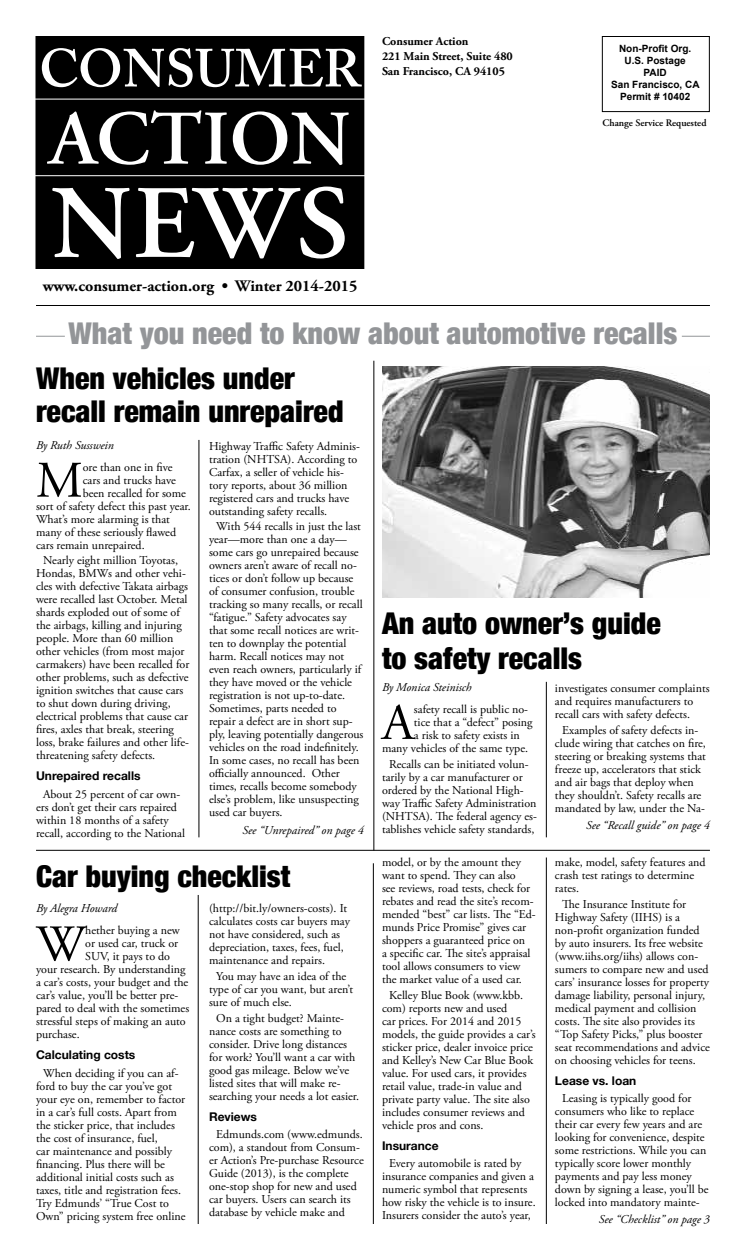
<style>
.page{position:relative;width:746px;height:1260px;background:#fff}
.page>*{position:absolute;margin:0;border:0;box-sizing:border-box;transform-origin:0 0}
.t1{font:600 104px "Adobe Garamond Pro";color:#fff}
.t2{font:600 77px "Adobe Garamond Pro";color:#fff}
.t3{font:600 53px "Adobe Caslon Pro";color:#fff}
.t4{font:51.2px "Adobe Garamond Pro";color:#000}
.t5{font:900 condensed 30px/33px "Helvetica Neue";color:#000}
.t6{font:900 condensed 30px "Helvetica Neue";color:#939598}
.t7{font:700 16px "Adobe Garamond Pro";color:#000}
.t8{font:12px/13px "Adobe Garamond Pro";color:#000}
.t9{font:italic 12px "Adobe Garamond Pro";color:#000}
.t10{font:700 12px "Helvetica Neue";color:#000}
.t11{font:700 12px/15px "Adobe Garamond Pro";color:#000}
.t12{font:700 10px/12px "Arial";color:#000;text-align:center}
.t13{font:600 10px "Adobe Garamond Pro";color:#000}
</style>
<div class="page">
<div style="left:36px;top:36px;width:327px;height:232px;background:#000"></div>
<div style="left:35px;top:36px;width:329px;height:233px;border:1px solid #000"></div>
<hr style="left:15px;top:175px;width:368px;height:1px;background:#fff">
<hr style="left:15px;top:99px;width:369px;height:1px;background:#fff">
<div style="left:601px;top:36px;width:108px;height:76px;border:1px solid #000"></div>
<hr style="left:36px;top:305px;width:673px;height:1px;background:#000">
<img style="left:382px;top:366px;width:327px;height:232px">
<hr style="left:36px;top:850px;width:673px;height:1px;background:#000">
<hr style="left:373px;top:361px;width:1px;height:489px;background:#000">
<hr style="left:198px;top:440px;width:1px;height:397px;background:#000">
<hr style="left:198px;top:895px;width:1px;height:329px;background:#000">
<hr style="left:372px;top:863px;width:1px;height:361px;background:#000">
<hr style="left:545px;top:858px;width:1px;height:366px;background:#000">
<hr style="left:545px;top:682px;width:1px;height:155px;background:#000">
<svg style="left:681px;top:336px;width:28px;height:1px"></svg>
<svg style="left:36px;top:336px;width:29px;height:1px"></svg>
<h3 class="t3" style="left:39px;top:37px;width:323px">CONSUMER</h3>
<h2 class="t2" style="left:49px;top:95px;width:303px">ACTION</h2>
<h1 class="t1" style="left:51px;top:164px;width:299px">News</h1>
<h3 class="t7" style="left:43px;top:276px;width:316px">www.consumer-action.org • Winter 2014-2015</h3>
<p class="t11" style="left:382px;top:34px;width:132px">Consumer Action<br>221 Main Street, Suite 480<br>San Francisco, CA 94105</p>
<p class="t12" style="left:610px;top:43px;width:90px">Non-Profit Org.<br>U.S. Postage<br>PAID<br>San Francisco, CA<br>Permit # 10402</p>
<p class="t13" style="left:602px;top:117px;width:105px">Change Service Requested</p>
<h3 class="t6" style="left:69px;top:309px;width:610px">What you need to know about automotive recalls</h3>
<h3 class="t5" style="left:36px;top:360px;width:309px">When vehicles under recall remain unrepaired</h3>
<p class="t9" style="left:36px;top:438px;width:79px">By Ruth Susswein</p>
<h3 class="t4" style="left:36px;top:450px;width:48px">M</h3>
<p class="t8" style="left:83px;top:461px;width:91px">ore than one in five</p>
<p class="t8" style="left:83px;top:474px;width:95px">cars and trucks have</p>
<p class="t8" style="left:83px;top:487px;width:105px">been recalled for some</p>
<p class="t8" style="left:36px;top:500px;width:156px">sort of safety defect this past year.</p>
<p class="t8" style="left:36px;top:513px;width:135px">What’s more alarming is that</p>
<p class="t8" style="left:36px;top:526px;width:141px">many of these seriously flawed</p>
<p class="t8" style="left:36px;top:539px;width:110px">cars remain unrepaired.</p>
<p class="t8" style="left:36px;top:555px;width:155px;text-indent:7px">Nearly eight million Toyotas,<br>Hondas, BMWs and other vehi&shy;cles with defective Takata airbags were recalled last October. Metal shards exploded out of some of the airbags, killing and injuring people. More than 60 million other vehicles (from most major carmakers) have been recalled for other problems, such as defective ignition switches that cause cars to shut down during driving, electrical problems that cause car fires, axles that break, steering loss, brake failures and other life&shy;threatening safety defects.</p>
<p class="t10" style="left:36px;top:767px;width:106px">Unrepaired recalls</p>
<p class="t8" style="left:36px;top:788px;width:150px;text-indent:7px">About 25 percent of car own&shy;ers don’t get their cars repaired within 18 months of a safety recall, according to the National</p>
<p class="t8" style="left:209px;top:440px;width:152px">Highway Traffic Safety Adminis&shy;tration (NHTSA). According to<br>Carfax, a seller of vehicle his&shy;tory reports, about 36 million registered cars and trucks have outstanding safety recalls.</p>
<p class="t8" style="left:209px;top:521px;width:156px;text-indent:7px">With 544 recalls in just the last year—more than one a day— some cars go unrepaired because owners aren’t aware of recall no&shy;tices or don’t follow up because of consumer confusion, trouble tracking so many recalls, or recall “fatigue.” Safety advocates say that some recall notices are writ&shy;ten to downplay the potential harm. Recall notices may not even reach owners, particularly if they have moved or the vehicle registration is not up-to-date.<br>Sometimes, parts needed to repair a defect are in short sup&shy;ply, leaving potentially dangerous vehicles on the road indefinitely.<br>In some cases, no recall has been officially announced. Other times, recalls become somebody else’s problem, like unsuspecting used car buyers.</p>
<p class="t9" style="left:242px;top:823px;width:123px">See “Unrepaired” on page 4</p>
<h3 class="t5" style="left:382px;top:604px;width:280px;line-height:34.8px">An auto owner’s guide to safety recalls</h3>
<p class="t9" style="left:382px;top:680px;width:91px">By Monica Steinisch</p>
<h3 class="t4" style="left:382px;top:692px;width:33px">A</h3>
<p class="t8" style="left:414px;top:703px;width:116px">safety recall is public no-</p>
<p class="t8" style="left:414px;top:716px;width:120px">tice that a “defect” posing</p>
<p class="t8" style="left:414px;top:729px;width:107px">a risk to safety exists in</p>
<p class="t8" style="left:382px;top:742px;width:147px">many vehicles of the same type.</p>
<p class="t8" style="left:382px;top:758px;width:156px;text-indent:7px">Recalls can be initiated volun&shy;tarily by a car manufacturer or ordered by the National High&shy;way Traffic Safety Administration (NHTSA). The federal agency es&shy;tablishes vehicle safety standards,</p>
<p class="t8" style="left:554px;top:682px;width:156px">investigates consumer complaints and requires manufacturers to recall cars with safety defects.</p>
<p class="t8" style="left:554px;top:724px;width:152px;text-indent:7px">Examples of safety defects in&shy;clude wiring that catches on fire, steering or breaking systems that freeze up, accelerators that stick and air bags that deploy when they shouldn’t. Safety recalls are mandated by law, under the Na-</p>
<p class="t9" style="left:586px;top:818px;width:125px">See “Recall guide” on page 4</p>
<h3 class="t5" style="left:36px;top:858px;width:256px">Car buying checklist</h3>
<p class="t8" style="left:382px;top:856px;width:155px">model, or by the amount they want to spend. They can also<br>see reviews, road tests, check for rebates and read the site’s recom&shy;mended “best” car lists. The “Ed&shy;munds Price Promise” gives car shoppers a guaranteed price on<br>a specific car. The site’s appraisal tool allows consumers to view the market value of a used car.</p>
<p class="t8" style="left:382px;top:989px;width:155px;text-indent:7px">Kelley Blue Book (www.kbb. com) reports new and used<br>car prices. For 2014 and 2015 models, the guide provides a car’s sticker price, dealer invoice price and Kelley’s New Car Blue Book value. For used cars, it provides retail value, trade-in value and private party value. The site also includes consumer reviews and vehicle pros and cons.</p>
<p class="t10" style="left:382px;top:1136px;width:58px">Insurance</p>
<p class="t8" style="left:382px;top:1158px;width:155px;text-indent:7px">Every automobile is rated by insurance companies and given a numeric symbol that represents how risky the vehicle is to insure.<br>Insurers consider the auto’s year,</p>
<p class="t9" style="left:36px;top:901px;width:83px">By Alegra Howard</p>
<h3 class="t4" style="left:36px;top:913px;width:51px">W</h3>
<p class="t8" style="left:85px;top:924px;width:96px">hether buying a new</p>
<p class="t8" style="left:209px;top:902px;width:142px">(http://bit.ly/owners-costs). It calculates costs car buyers may not have considered, such as depreciation, taxes, fees, fuel, maintenance and repairs.</p>
<p class="t8" style="left:209px;top:970px;width:145px;text-indent:7px">You may have an idea of the type of car you want, but aren’t sure of much else.</p>
<p class="t8" style="left:209px;top:1012px;width:151px;text-indent:7px">On a tight budget? Mainte&shy;nance costs are something to consider. Drive long distances for work? You’ll want a car with good gas mileage. Below we’ve listed sites that will make re&shy;searching your needs a lot easier.</p>
<p class="t10" style="left:209px;top:1107px;width:49px">Reviews</p>
<p class="t8" style="left:209px;top:1128px;width:156px;text-indent:7px">Edmunds.com (www.edmunds. com), a standout from Consum&shy;er Action’s Pre-purchase Resource<br>Guide (2013), is the complete one-stop shop for new and used car buyers. Users can search its database by vehicle make and</p>
<p class="t8" style="left:85px;top:937px;width:94px">or used car, truck or</p>
<p class="t8" style="left:85px;top:950px;width:86px">SUV, it pays to do</p>
<p class="t8" style="left:36px;top:963px;width:151px">your research. By understanding</p>
<p class="t8" style="left:36px;top:976px;width:154px">a car’s costs, your budget and the</p>
<p class="t8" style="left:36px;top:989px;width:144px">car’s value, you’ll be better pre-</p>
<p class="t8" style="left:36px;top:1002px;width:155px">pared to deal with the sometimes</p>
<p class="t8" style="left:36px;top:1015px;width:151px">stressful steps of making an auto</p>
<p class="t8" style="left:36px;top:1028px;width:45px">purchase.</p>
<p class="t10" style="left:36px;top:1045px;width:101px">Calculating costs</p>
<p class="t8" style="left:36px;top:1067px;width:151px;text-indent:7px">When deciding if you can af&shy;ford to buy the car you’ve got your eye on, remember to factor in a car’s full costs. Apart from the sticker price, that includes the cost of insurance, fuel,<br>car maintenance and possibly financing. Plus there will be additional initial costs such as taxes, title and registration fees.<br>Try Edmunds’ “True Cost to<br>Own” pricing system free online</p>
<p class="t8" style="left:554px;top:856px;width:152px">make, model, safety features and crash test ratings to determine rates.</p>
<p class="t8" style="left:554px;top:898px;width:156px;text-indent:7px">The Insurance Institute for<br>Highway Safety (IIHS) is a non-profit organization funded by auto insurers. Its free website (www.iihs.org/iihs) allows con&shy;sumers to compare new and used cars’ insurance losses for property damage liability, personal injury, medical payment and collision costs. The site also provides its “Top Safety Picks,” plus booster seat recommendations and advice on choosing vehicles for teens.</p>
<p class="t10" style="left:554px;top:1071px;width:83px">Lease vs. loan</p>
<p class="t8" style="left:554px;top:1092px;width:155px;text-indent:7px">Leasing is typically good for consumers who like to replace their car every few years and are looking for convenience, despite some restrictions. While you can typically score lower monthly payments and pay less money down by signing a lease, you’ll be locked into mandatory mainte-</p>
<p class="t9" style="left:598px;top:1212px;width:112px">See “Checklist” on page 3</p>
</div>
